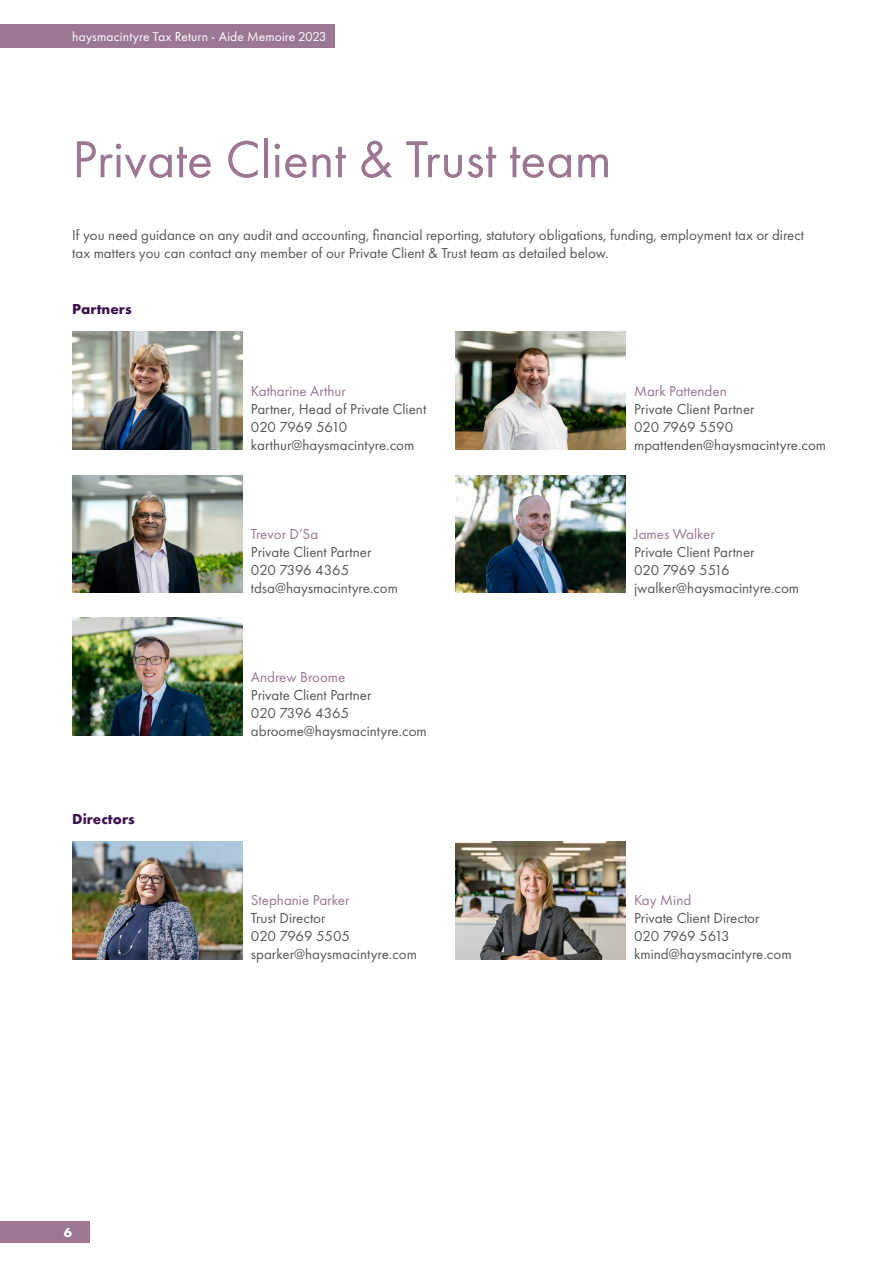
<style>
.page{position:relative;width:893px;height:1263px;background:#fff}
.page>*{position:absolute;margin:0;border:0;box-sizing:border-box;transform-origin:0 0}
.t1{font:54px "Futura PT";color:#9b7793}
.t2{font:15px/18px "Futura PT";color:#575756}
.t3{font:15px "Futura PT";color:#9b7793}
.t4{font:700 15px "Futura PT";color:#3e1151}
.t5{font:13.5px "Futura PT";letter-spacing:.01em;color:#fff}
.t6{font:700 13.5px "Futura PT";color:#fff}
</style>
<div class="page">
<img style="left:72px;top:475px;width:170px;height:118px">
<img style="left:72px;top:332px;width:170px;height:118px">
<img style="left:72px;top:841px;width:170px;height:118px">
<img style="left:455px;top:475px;width:171px;height:118px">
<img style="left:455px;top:332px;width:171px;height:118px">
<img style="left:455px;top:841px;width:171px;height:118px">
<img style="left:72px;top:618px;width:170px;height:117px">
<div style="left:0;top:1221px;width:89px;height:21px;background:#9b7793"></div>
<div style="left:0;top:25px;width:334px;height:23px;background:#9b7793"></div>
<p class="t5" style="left:72px;top:28px;width:255px">haysmacintyre Tax Return - Aide Memoire 2023</p>
<h1 class="t1" style="left:72px;top:127px;width:541px">Private Client &amp; Trust team</h1>
<p class="t2" style="left:72px;top:226px;width:733px">If you need guidance on any audit and accounting, financial reporting, statutory obligations, funding, employment tax or direct tax matters you can contact any member of our Private Client &amp; Trust team as detailed below.</p>
<p class="t4" style="left:72px;top:299px;width:61px">Partners</p>
<p class="t4" style="left:72px;top:809px;width:64px">Directors</p>
<p class="t6" style="left:64px;top:1223px;width:10px">6</p>
<p class="t3" style="left:251px;top:382px;width:97px">Katharine Arthur</p>
<p class="t2" style="left:251px;top:399px;width:177px">Partner, Head of Private Client<br>020 7969 5610 karthur@haysmacintyre.com</p>
<p class="t3" style="left:251px;top:525px;width:69px">Trevor D’Sa</p>
<p class="t2" style="left:251px;top:543px;width:149px">Private Client Partner<br>020 7396 4365 tdsa@haysmacintyre.com</p>
<p class="t3" style="left:251px;top:668px;width:96px">Andrew Broome</p>
<p class="t2" style="left:251px;top:685px;width:177px">Private Client Partner<br>020 7396 4365 abroome@haysmacintyre.com</p>
<p class="t3" style="left:251px;top:891px;width:100px">Stephanie Parker</p>
<p class="t2" style="left:251px;top:909px;width:168px">Trust Director<br>020 7969 5505 sparker@haysmacintyre.com</p>
<p class="t3" style="left:634px;top:382px;width:94px">Mark Pattenden</p>
<p class="t2" style="left:634px;top:399px;width:194px">Private Client Partner<br>020 7969 5590 mpattenden@haysmacintyre.com</p>
<p class="t3" style="left:634px;top:525px;width:82px">James Walker</p>
<p class="t2" style="left:634px;top:543px;width:167px">Private Client Partner<br>020 7969 5516 jwalker@haysmacintyre.com</p>
<p class="t3" style="left:634px;top:891px;width:59px">Kay Mind</p>
<p class="t2" style="left:634px;top:909px;width:159px">Private Client Director<br>020 7969 5613 kmind@haysmacintyre.com</p>
</div>
